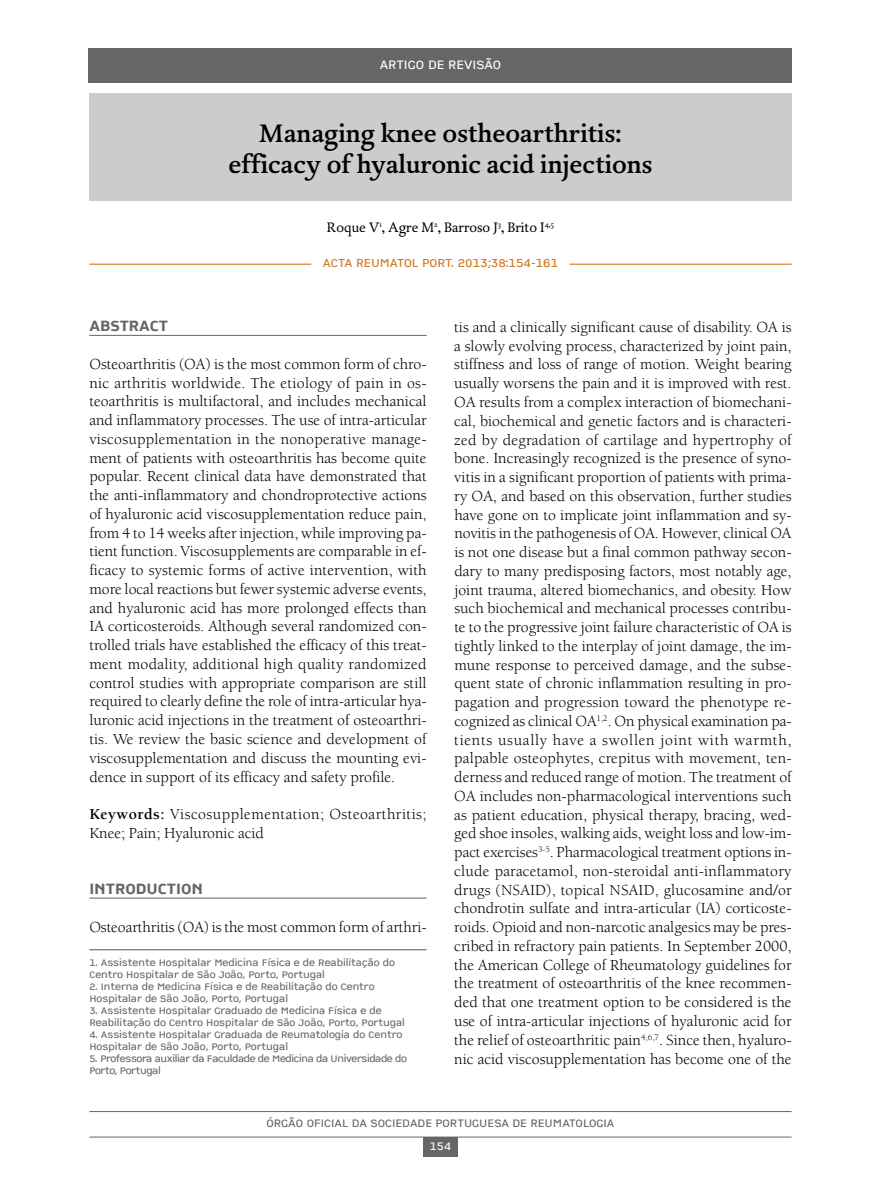
<style>
.page{position:relative;width:881px;height:1191px;background:#fff}
.page>*{position:absolute;margin:0;border:0;box-sizing:border-box;transform-origin:0 0}
.t1{font:26.25px/31.5px "DTL Dorian ST Medium";color:#000;text-align:center}
.t2{font:16.5px "CP Company TT Bold";color:#666}
.t3{font:15.75px/18.8px "Berkeley";color:#000;text-align:justify}
.t4{font:15.75px/18.8px "Berkeley";letter-spacing:.03em;color:#000}
.t5{font:14.25px "DTL Dorian ST";color:#000}
.t6{font:13.5px "CP Company TT Regular";color:#fff}
.t7{font:12.75px "CP Company TT Regular";color:#d1771d}
.t8{font:12px "CP Company TT Regular";color:#666}
.t9{font:12px "CP Company TT Regular";color:#fff}
.t10{font:10.5px/12px "CP Company TT Regular";color:#666}
.t11{font:10.5px/12px "CP Company TT Regular";letter-spacing:-.035em;color:#666}
.s1{font-weight:700}
</style>
<div class="page">
<div style="left:88px;top:49px;width:704px;height:34px;background:#666"></div>
<hr style="left:89px;top:1111px;width:702px;height:1px;background:#666">
<hr style="left:89px;top:1136px;width:702px;height:1px;background:#666">
<div style="left:423px;top:1137px;width:34px;height:19px;background:#666"></div>
<div style="left:89px;top:94px;width:702px;height:107px;background:#ccc"></div>
<hr style="left:89px;top:949px;width:337px;height:1px;background:#666">
<hr style="left:89px;top:264px;width:222px;height:1px;background:#d1771d">
<hr style="left:569px;top:264px;width:222px;height:1px;background:#d1771d">
<hr style="left:89px;top:335px;width:337px;height:1px;background:#666">
<hr style="left:89px;top:897px;width:337px;height:1px;background:#666">
<p class="t6" style="left:379px;top:57px;width:123px">ARTIGO dE REvISÃO</p>
<h1 class="t1" style="left:228px;top:117px;width:425px">Managing knee ostheoarthritis: efficacy of hyaluronic acid injections</h1>
<p class="t5" style="left:327px;top:218px;width:228px">Roque V<sup>1</sup>, Agre M<sup>2</sup>, Barroso J<sup>3</sup>, Brito I<sup>4,5</sup></p>
<p class="t7" style="left:322px;top:256px;width:237px">ACTA REUMATOL PORT. 2013;38:154-161</p>
<p class="t2" style="left:89px;top:316px;width:80px">ABSTRACT</p>
<p class="t3" style="left:89px;top:356px;width:338px">Osteoarthritis (OA) is the most common form of chro&shy;nic arthritis worldwide. The etiology of pain in os&shy;teoarthritis is multifactoral, and includes mechanical and inflammatory processes. The use of intra-articular viscosupplementation in the nonoperative manage&shy;ment of patients with osteoarthritis has become quite popular. Recent clinical data have demonstrated that the anti-inflammatory and chondroprotective actions of hyaluronic acid viscosupplementation reduce pain, from 4 to 14 weeks after injection, while improving pa&shy;tient function. Viscosupplements are comparable in ef&shy;ficacy to systemic forms of active intervention, with more local reactions but fewer systemic adverse events, and hyaluronic acid has more prolonged effects than IA corticosteroids. Although several randomized con&shy;trolled trials have established the efficacy of this treat&shy;ment modality, additional high quality randomized control studies with appropriate comparison are still required to clearly define the role of intra-articular hya&shy;luronic acid injections in the treatment of osteoarthri&shy;tis. We review the basic science and development of viscosupplementation and discuss the mounting evi&shy;dence in support of its efficacy and safety profile.</p>
<p class="t4" style="left:89px;top:806px;width:338px"><span class="s1">Keywords:</span> Viscosupplementation; Osteoarthritis;<br>Knee; Pain; Hyaluronic acid</p>
<p class="t2" style="left:89px;top:878px;width:115px">INTRODUCTION</p>
<p class="t3" style="left:89px;top:918px;width:338px">Osteoarthritis (OA) is the most common form of arthri-</p>
<p class="t10" style="left:89px;top:957px;width:307px">1. Assistente Hospitalar Medicina Física e de Reabilitação do<br>Centro Hospitalar de São João, Porto, Portugal</p>
<p class="t10" style="left:89px;top:981px;width:286px">2. Interna de Medicina Física e de Reabilitação do Centro<br>Hospitalar de São João, Porto, Portugal</p>
<p class="t10" style="left:89px;top:1005px;width:317px">3. Assistente Hospitalar Graduado de Medicina Física e de<br>Reabilitação do Centro Hospitalar de São João, Porto, Portugal</p>
<p class="t10" style="left:89px;top:1029px;width:314px">4. Assistente Hospitalar Graduada de Reumatologia do Centro<br>Hospitalar de São João, Porto, Portugal</p>
<p class="t11" style="left:89px;top:1053px;width:319px">5. Professora auxiliar da Faculdade de Medicina da Universidade do<br>Porto, Portugal</p>
<p class="t3" style="left:454px;top:319px;width:338px">tis and a clinically significant cause of disability. OA is a slowly evolving process, characterized by joint pain, stiffness and loss of range of motion. Weight bearing usually worsens the pain and it is improved with rest.<br>OA results from a complex interaction of biomechani&shy;cal, biochemical and genetic factors and is characteri&shy;zed by degradation of cartilage and hypertrophy of bone. Increasingly recognized is the presence of syno&shy;vitis in a significant proportion of patients with prima&shy;ry OA, and based on this observation, further studies have gone on to implicate joint inflammation and sy&shy;novitis in the pathogenesis of OA. However, clinical OA is not one disease but a final common pathway secon&shy;dary to many predisposing factors, most notably age, joint trauma, altered biomechanics, and obesity. How such biochemical and mechanical processes contribu&shy;te to the progressive joint failure characteristic of OA is tightly linked to the interplay of joint damage, the im&shy;mune response to perceived damage, and the subse&shy;quent state of chronic inflammation resulting in pro&shy;pagation and progression toward the phenotype re&shy;cognized as clinical OA<sup>1,2</sup>. On physical examination pa&shy;tients usually have a swollen joint with warmth, palpable osteophytes, crepitus with movement, ten&shy;derness and reduced range of motion. The treatment of OA includes non-pharmacological interventions such as patient education, physical therapy, bracing, wed&shy;ged shoe insoles, walking aids, weight loss and low-im&shy;pact exercises<sup>3-5</sup>. Pharmacological treatment options in&shy;clude paracetamol, non-steroidal anti-inflammatory drugs (NSAID), topical NSAID, glucosamine and/or chondrotin sulfate and intra-articular (IA) corticoste&shy;roids. Opioid and non-narcotic analgesics may be pres&shy;cribed in refractory pain patients. In September 2000, the American College of Rheumatology guidelines for the treatment of osteoarthritis of the knee recommen&shy;ded that one treatment option to be considered is the use of intra-articular injections of hyaluronic acid for the relief of osteoarthritic pain<sup>4,6,7</sup>. Since then, hyaluro&shy;nic acid viscosupplementation has become one of the</p>
<p class="t8" style="left:266px;top:1116px;width:349px">ÓRGÃO OFICIAL dA SOCIEdAdE PORTUGUESA dE REUMATOLOGIA</p>
<p class="t9" style="left:430px;top:1139px;width:23px">154</p>
</div>
